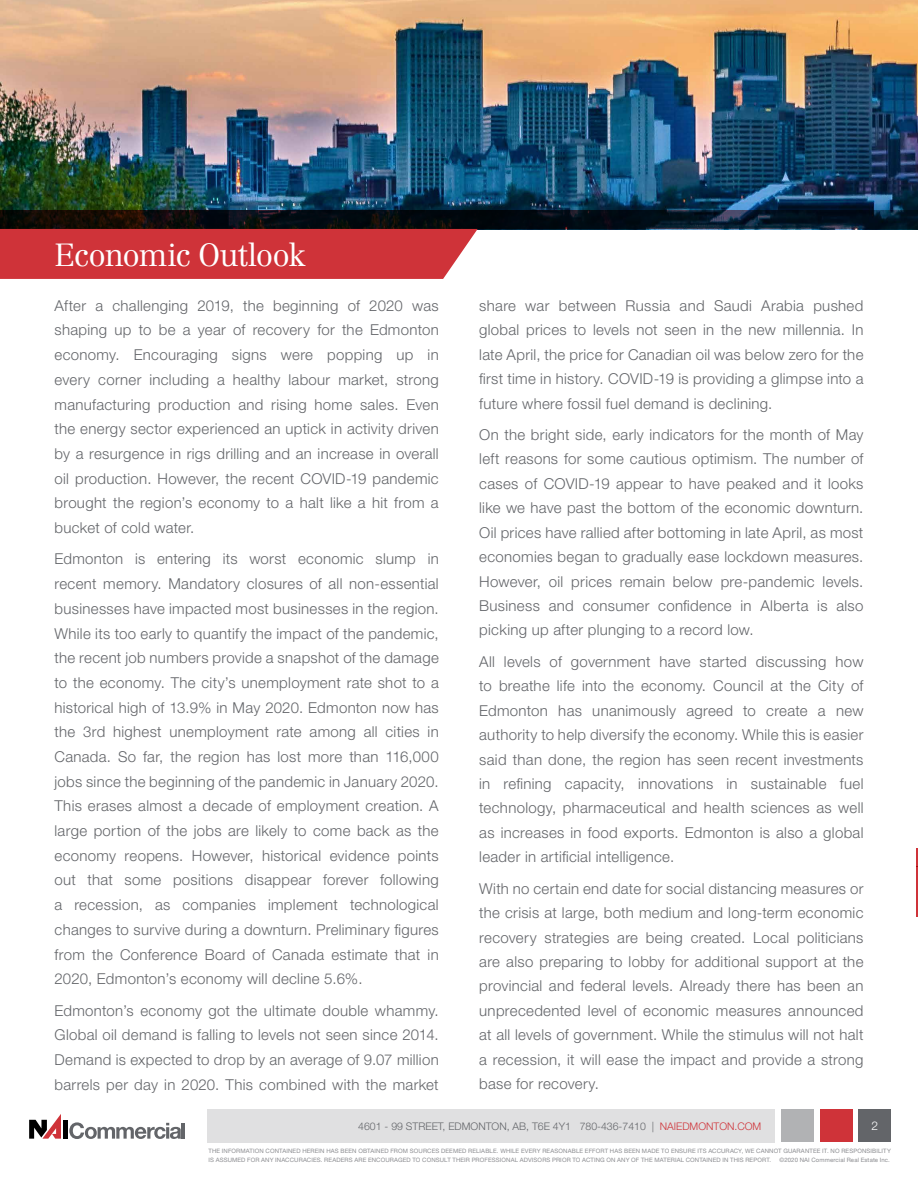
<style>
.page{position:relative;width:918px;height:1188px;background:#fff}
.page>*{position:absolute;margin:0;border:0;box-sizing:border-box;transform-origin:0 0}
.t1{font:300 31.5px "Centennial LT Std";letter-spacing:-.03em;color:#fff}
.t2{font:300 15px/24.8px "Helvetica Neue LT Std";letter-spacing:.02em;color:#636569;text-align:justify}
.t3{font:300 12px "Helvetica Neue LT Std";color:#fff}
.t4{font:300 10.5px "Helvetica Neue LT Std";color:#636569}
.t5{font:6px/9px "Helvetica Neue LT Std";letter-spacing:.02em;color:#8a8b8f}
.s1{color:#cf3339}
</style>
<div class="page">
<div style="left:781px;top:1110px;width:33px;height:32px;background:#b1b2b4"></div>
<div style="left:820px;top:1110px;width:32px;height:32px;background:#cf3339"></div>
<div style="left:859px;top:1110px;width:32px;height:32px;background:#636569"></div>
<div style="left:207px;top:1110px;width:568px;height:33px;background:#e0e0e1"></div>
<div style="left:63px;top:1120px;width:5px;height:19px;background:#000"></div>
<svg style="left:29px;top:1114px;width:32px;height:25px"></svg>
<svg style="left:69px;top:1122px;width:112px;height:17px"></svg>
<hr style="left:182px;top:1123px;width:3px;height:16px;background:#636569">
<img style="left:0;top:0;width:918px;height:210px">
<hr style="left:917px;top:867px;width:1px;height:50px;background:#cf3339">
<svg style="left:917px;top:848px;width:1px;height:19px"></svg>
<div style="left:0;top:229px;width:478px;height:50px;background:#cf3339"></div>
<svg style="left:0;top:210px;width:918px;height:19px;background:#0a0f16"></svg>
<p class="t1" style="left:54px;top:236px;width:254px">Economic Outlook</p>
<p class="t2" style="left:55px;top:293px;width:386px">After a challenging 2019, the beginning of 2020 was shaping up to be a year of recovery for the Edmonton economy. Encouraging signs were popping up in every corner including a healthy labour market, strong manufacturing production and rising home sales. Even the energy sector experienced an uptick in activity driven by a resurgence in rigs drilling and an increase in overall oil production. However, the recent COVID-19 pandemic brought the region’s economy to a halt like a hit from a bucket of cold water.</p>
<p class="t2" style="left:55px;top:546px;width:386px">Edmonton is entering its worst economic slump in recent memory. Mandatory closures of all non-essential businesses have impacted most businesses in the region.<br>While its too early to quantify the impact of the pandemic, the recent job numbers provide a snapshot of the damage to the economy. The city’s unemployment rate shot to a historical high of 13.9% in May 2020. Edmonton now has the 3rd highest unemployment rate among all cities in Canada. So far, the region has lost more than 116,000 jobs since the beginning of the pandemic in January 2020.<br>This erases almost a decade of employment creation. A large portion of the jobs are likely to come back as the economy reopens. However, historical evidence points out that some positions disappear forever following a recession, as companies implement technological changes to survive during a downturn. Preliminary figures from the Conference Board of Canada estimate that in 2020, Edmonton’s economy will decline 5.6%.</p>
<p class="t2" style="left:55px;top:998px;width:386px">Edmonton’s economy got the ultimate double whammy.<br>Global oil demand is falling to levels not seen since 2014.<br>Demand is expected to drop by an average of 9.07 million barrels per day in 2020. This combined with the market</p>
<p class="t2" style="left:479px;top:293px;width:386px">share war between Russia and Saudi Arabia pushed global prices to levels not seen in the new millennia. In late April, the price for Canadian oil was below zero for the first time in history. COVID-19 is providing a glimpse into a future where fossil fuel demand is declining.</p>
<p class="t2" style="left:479px;top:422px;width:386px">On the bright side, early indicators for the month of May left reasons for some cautious optimism. The number of cases of COVID-19 appear to have peaked and it looks like we have past the bottom of the economic downturn.<br>Oil prices have rallied after bottoming in late April, as most economies began to gradually ease lockdown measures.<br>However, oil prices remain below pre-pandemic levels.<br>Business and consumer confidence in Alberta is also picking up after plunging to a record low.</p>
<p class="t2" style="left:479px;top:649px;width:386px">All levels of government have started discussing how to breathe life into the economy. Council at the City of Edmonton has unanimously agreed to create a new authority to help diversify the economy. While this is easier said than done, the region has seen recent investments in refining capacity, innovations in sustainable fuel technology, pharmaceutical and health sciences as well as increases in food exports. Edmonton is also a global leader in artificial intelligence.</p>
<p class="t2" style="left:479px;top:876px;width:386px">With no certain end date for social distancing measures or the crisis at large, both medium and long-term economic recovery strategies are being created. Local politicians are also preparing to lobby for additional support at the provincial and federal levels. Already there has been an unprecedented level of economic measures announced at all levels of government. While the stimulus will not halt a recession, it will ease the impact and provide a strong base for recovery.</p>
<p class="t4" style="left:358px;top:1120px;width:405px">4601 - 99 STREET, EDMONTON, AB, T6E 4Y1 780-436-7410 | <span class="s1">NAIEDMONTON.COM</span></p>
<p class="t3" style="left:871px;top:1119px;width:8px">2</p>
<p class="t5" style="left:208px;top:1147px;width:684px">THE INFORMATION CONTAINED HEREIN HAS BEEN OBTAINED FROM SOURCES DEEMED RELIABLE. WHILE EVERY REASONABLE EFFORT HAS BEEN MADE TO ENSURE ITS ACCURACY, WE CANNOT GUARANTEE IT. NO RESPONSIBILITY<br>IS ASSUMED FOR ANY INACCURACIES. READERS ARE ENCOURAGED TO CONSULT THEIR PROFESSIONAL ADVISORS PRIOR TO ACTING ON ANY OF THE MATERIAL CONTAINED IN THIS REPORT.</p>
<p class="t5" style="left:779px;top:1156px;width:112px">©2020 NAI Commercial Real Estate Inc.</p>
</div>
